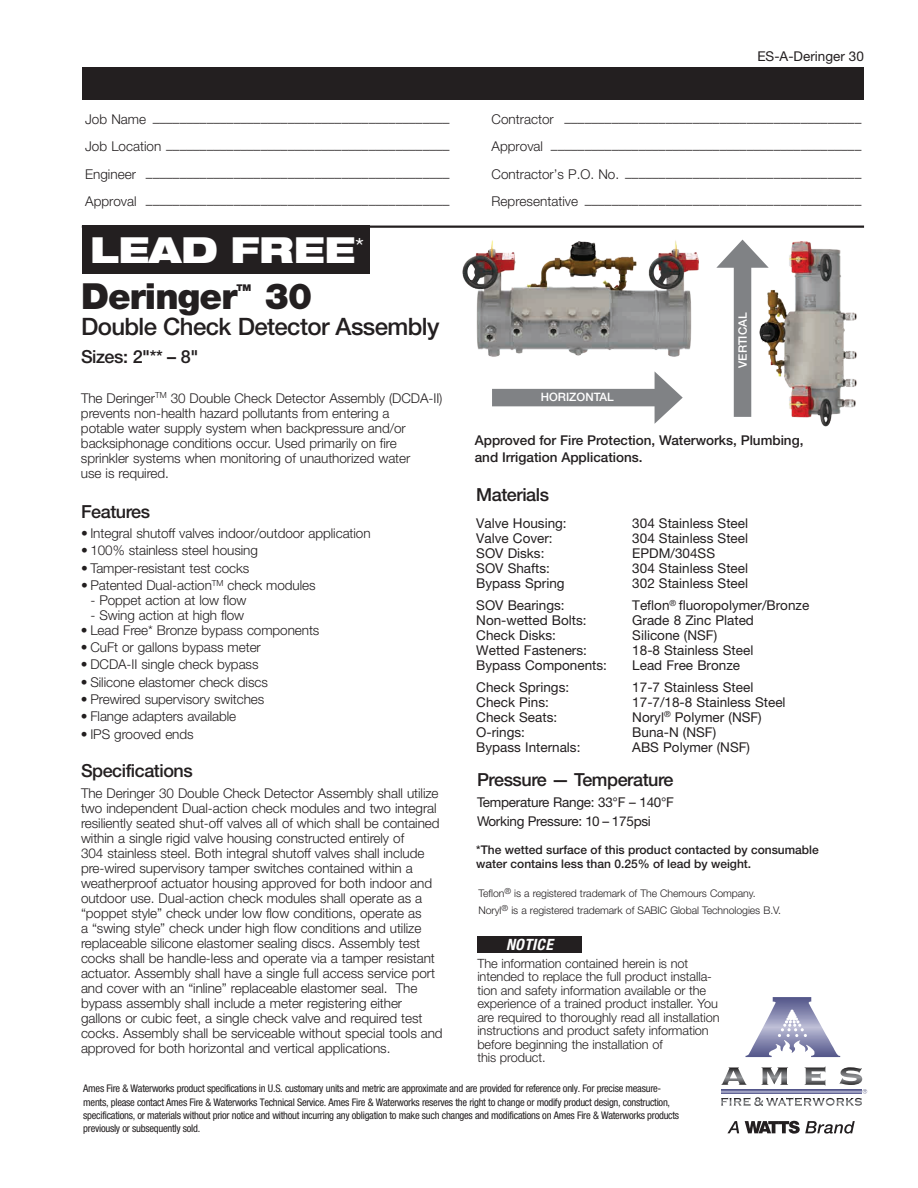
<style>
.page{position:relative;width:918px;height:1188px;background:#fff}
.page>*{position:absolute;margin:0;border:0;box-sizing:border-box;transform-origin:0 0}
.t1{font:900 36px "Helvetica Neue LT Std";letter-spacing:-.025em;color:#231f20}
.t2{font:900 expanded 36px "Helvetica Neue LT Std";color:#fff}
.t3{font:500 24px "Helvetica Neue LT Std";letter-spacing:-.025em;color:#231f20}
.t4{font:500 18px "Helvetica Neue LT Std";letter-spacing:-.025em;color:#231f20}
.t5{font:italic 700 condensed 15.6px "Helvetica Neue LT Std";letter-spacing:.025em;color:#fff}
.t6{font:300 13.5px/15px "Helvetica Neue LT Std";letter-spacing:-.005em;color:#231f20}
.t7{font:13.5px "Helvetica Neue LT Std";color:#231f20}
.t8{font:500 13.5px/16.2px "Helvetica Neue LT Std";color:#231f20}
.t9{font:13.5px/18.5px "Helvetica Neue LT Std";letter-spacing:-.02em;color:#231f20}
.t10{font:300 12.75px/13.5px "Helvetica Neue LT Std";letter-spacing:-.005em;color:#231f20}
.t11{font:500 12px/13.5px "Helvetica Neue LT Std";color:#231f20}
.t12{font:500 11.55px "Helvetica Neue LT Std";color:#fff}
.t13{font:condensed 10.5px/13.2px "Helvetica Neue LT Std";letter-spacing:-.025em;color:#231f20}
.t14{font:300 10.5px/17.2px "Helvetica Neue LT Std";letter-spacing:-.005em;color:#231f20}
.t15{font:900 9.3px "Helvetica Neue LT Std";color:#231f20}
</style>
<div class="page">
<div style="left:82px;top:68px;width:781px;height:32px;background:#231f20"></div>
<hr style="left:82px;top:226px;width:782px;height:2px;background:#231f20">
<div style="left:82px;top:226px;width:288px;height:48px;background:#231f20"></div>
<svg style="left:721px;top:1067px;width:146px;height:39px"></svg>
<svg style="left:746px;top:997px;width:94px;height:60px"></svg>
<svg style="left:727px;top:1121px;width:12px;height:12px"></svg>
<svg style="left:745px;top:1121px;width:110px;height:13px"></svg>
<div style="left:477px;top:936px;width:105px;height:17px;background:#231f20"></div>
<img style="left:462px;top:225px;width:236px;height:148px">
<div style="left:492px;top:389px;width:173px;height:17px;background:#808285"></div>
<svg style="left:655px;top:371px;width:28px;height:52px"></svg>
<img style="left:759px;top:242px;width:98px;height:184px">
<div style="left:734px;top:257px;width:17px;height:160px;background:#808285"></div>
<svg style="left:716px;top:240px;width:53px;height:28px"></svg>
<p class="t7" style="left:757px;top:48px;width:108px">ES-A-Deringer 30</p>
<p class="t6" style="left:85px;top:115px;width:366px">Job Name ––––––––––––––––––––––––––––––––––––––––––––</p>
<p class="t6" style="left:492px;top:115px;width:371px">Contractor ––––––––––––––––––––––––––––––––––––––––––––</p>
<p class="t6" style="left:85px;top:142px;width:366px">Job Location ––––––––––––––––––––––––––––––––––––––––––</p>
<p class="t6" style="left:492px;top:142px;width:371px">Approval ––––––––––––––––––––––––––––––––––––––––––––––</p>
<p class="t6" style="left:85px;top:169px;width:366px">Engineer –––––––––––––––––––––––––––––––––––––––––––––</p>
<p class="t6" style="left:492px;top:169px;width:371px">Contractor’s P.O. No. –––––––––––––––––––––––––––––––––––</p>
<p class="t6" style="left:85px;top:196px;width:366px">Approval –––––––––––––––––––––––––––––––––––––––––––––</p>
<p class="t6" style="left:492px;top:196px;width:371px">Representative –––––––––––––––––––––––––––––––––––––––––</p>
<h1 class="t2" style="left:90px;top:227px;width:276px">LEAD FREE<sup>*</sup></h1>
<h1 class="t1" style="left:81px;top:275px;width:158px">Deringer</h1>
<p class="t15" style="left:236px;top:282px;width:16px">TM</p>
<h1 class="t1" style="left:265px;top:275px;width:49px">30</h1>
<h2 class="t3" style="left:81px;top:312px;width:360px">Double Check Detector Assembly</h2>
<h3 class="t4" style="left:81px;top:346px;width:119px">Sizes: 2"** – 8"</h3>
<p class="t6" style="left:81px;top:390px;width:363px">The Deringer<sup>TM</sup> 30 Double Check Detector Assembly (DCDA-II) prevents non-health hazard pollutants from entering a<br>potable water supply system when backpressure and/or backsiphonage conditions occur. Used primarily on fire sprinkler systems when monitoring of unauthorized water<br>use is required.</p>
<h3 class="t4" style="left:81px;top:501px;width:71px">Features</h3>
<p class="t6" style="left:81px;top:526px;width:291px">• Integral shutoff valves indoor/outdoor application</p>
<p class="t6" style="left:81px;top:543px;width:178px">• 100% stainless steel housing</p>
<p class="t6" style="left:81px;top:560px;width:170px">• Tamper-resistant test cocks</p>
<p class="t6" style="left:81px;top:577px;width:236px">• Patented Dual-action<sup>TM</sup> check modules</p>
<p class="t6" style="left:90px;top:592px;width:158px">- Poppet action at low flow</p>
<p class="t6" style="left:90px;top:607px;width:155px">- Swing action at high flow</p>
<p class="t6" style="left:81px;top:622px;width:240px">• Lead Free* Bronze bypass components</p>
<p class="t6" style="left:81px;top:640px;width:181px">• CuFt or gallons bypass meter</p>
<p class="t6" style="left:81px;top:657px;width:179px">• DCDA-II single check bypass</p>
<p class="t6" style="left:81px;top:674px;width:188px">• Silicone elastomer check discs</p>
<p class="t6" style="left:81px;top:691px;width:185px">• Prewired supervisory switches</p>
<p class="t6" style="left:81px;top:709px;width:157px">• Flange adapters available</p>
<p class="t6" style="left:81px;top:726px;width:114px">• IPS grooved ends</p>
<h3 class="t4" style="left:81px;top:760px;width:113px">Specifications</h3>
<p class="t6" style="left:81px;top:785px;width:363px">The Deringer 30 Double Check Detector Assembly shall utilize two independent Dual-action check modules and two integral resiliently seated shut-off valves all of which shall be contained within a single rigid valve housing constructed entirely of<br>304 stainless steel. Both integral shutoff valves shall include pre-wired supervisory tamper switches contained within a weatherproof actuator housing approved for both indoor and outdoor use. Dual-action check modules shall operate as a “poppet style” check under low flow conditions, operate as<br>a “swing style” check under high flow conditions and utilize replaceable silicone elastomer sealing discs. Assembly test cocks shall be handle-less and operate via a tamper resistant actuator. Assembly shall have a single full access service port and cover with an “inline” replaceable elastomer seal. The bypass assembly shall include a meter registering either gallons or cubic feet, a single check valve and required test cocks. Assembly shall be serviceable without special tools and approved for both horizontal and vertical applications.</p>
<p class="t12" style="left:541px;top:390px;width:75px">HORIZONTAL</p>
<p class="t12" style="left:736px;top:368px;width:57px;rotate:-90deg">VERTICAL</p>
<p class="t8" style="left:475px;top:432px;width:330px">Approved for Fire Protection, Waterworks, Plumbing, and Irrigation Applications.</p>
<h3 class="t4" style="left:476px;top:484px;width:74px">Materials</h3>
<p class="t7" style="left:476px;top:515px;width:92px">Valve Housing:</p>
<p class="t7" style="left:632px;top:515px;width:117px">304 Stainless Steel</p>
<p class="t7" style="left:476px;top:530px;width:78px">Valve Cover:</p>
<p class="t7" style="left:632px;top:530px;width:117px">304 Stainless Steel</p>
<p class="t7" style="left:476px;top:545px;width:70px">SOV Disks:</p>
<p class="t7" style="left:632px;top:545px;width:84px">EPDM/304SS</p>
<p class="t7" style="left:476px;top:560px;width:75px">SOV Shafts:</p>
<p class="t7" style="left:632px;top:560px;width:117px">304 Stainless Steel</p>
<p class="t7" style="left:476px;top:575px;width:90px">Bypass Spring</p>
<p class="t7" style="left:632px;top:575px;width:117px">302 Stainless Steel</p>
<p class="t7" style="left:476px;top:597px;width:90px">SOV Bearings:</p>
<p class="t7" style="left:632px;top:597px;width:178px">Teflon<sup>®</sup> fluoropolymer/Bronze</p>
<p class="t7" style="left:476px;top:612px;width:112px">Non-wetted Bolts:</p>
<p class="t7" style="left:632px;top:612px;width:123px">Grade 8 Zinc Plated</p>
<p class="t7" style="left:476px;top:627px;width:81px">Check Disks:</p>
<p class="t7" style="left:632px;top:627px;width:86px">Silicone (NSF)</p>
<p class="t7" style="left:476px;top:642px;width:112px">Wetted Fasteners:</p>
<p class="t7" style="left:632px;top:642px;width:123px">18-8 Stainless Steel</p>
<p class="t7" style="left:476px;top:657px;width:132px">Bypass Components:</p>
<p class="t7" style="left:632px;top:657px;width:109px">Lead Free Bronze</p>
<p class="t7" style="left:476px;top:679px;width:94px">Check Springs:</p>
<p class="t7" style="left:632px;top:679px;width:123px">17-7 Stainless Steel</p>
<p class="t7" style="left:476px;top:694px;width:74px">Check Pins:</p>
<p class="t7" style="left:632px;top:694px;width:155px">17-7/18-8 Stainless Steel</p>
<p class="t7" style="left:476px;top:709px;width:82px">Check Seats:</p>
<p class="t7" style="left:632px;top:709px;width:131px">Noryl<sup>®</sup> Polymer (NSF)</p>
<p class="t7" style="left:476px;top:724px;width:50px">O-rings:</p>
<p class="t7" style="left:632px;top:724px;width:85px">Buna-N (NSF)</p>
<p class="t7" style="left:476px;top:739px;width:106px">Bypass Internals:</p>
<p class="t7" style="left:632px;top:739px;width:119px">ABS Polymer (NSF)</p>
<h3 class="t4" style="left:477px;top:769px;width:198px">Pressure — Temperature</h3>
<p class="t9" style="left:477px;top:793px;width:199px">Temperature Range: 33°F – 140°F<br>Working Pressure: 10 – 175psi</p>
<p class="t11" style="left:476px;top:843px;width:344px">*The wetted surface of this product contacted by consumable water contains less than 0.25% of lead by weight.</p>
<p class="t14" style="left:478px;top:885px;width:304px">Teflon<sup>®</sup> is a registered trademark of The Chemours Company.<br>Noryl<sup>®</sup> is a registered trademark of SABIC Global Technologies B.V.</p>
<p class="t5" style="left:506px;top:935px;width:48px">NOTICE</p>
<p class="t10" style="left:477px;top:956px;width:244px">The information contained herein is not intended to replace the full product installa&shy;tion and safety information available or the experience of a trained product installer. You are required to thoroughly read all installation instructions and product safety information before beginning the installation of<br>this product.</p>
<p class="t13" style="left:83px;top:1082px;width:597px">Ames Fire &amp; Waterworks product specifications in U.S. customary units and metric are approximate and are provided for reference only. For precise measure&shy;ments, please contact Ames Fire &amp; Waterworks Technical Service. Ames Fire &amp; Waterworks reserves the right to change or modify product design, construction, specifications, or materials without prior notice and without incurring any obligation to make such changes and modifications on Ames Fire &amp; Waterworks products previously or subsequently sold.</p>
</div>
